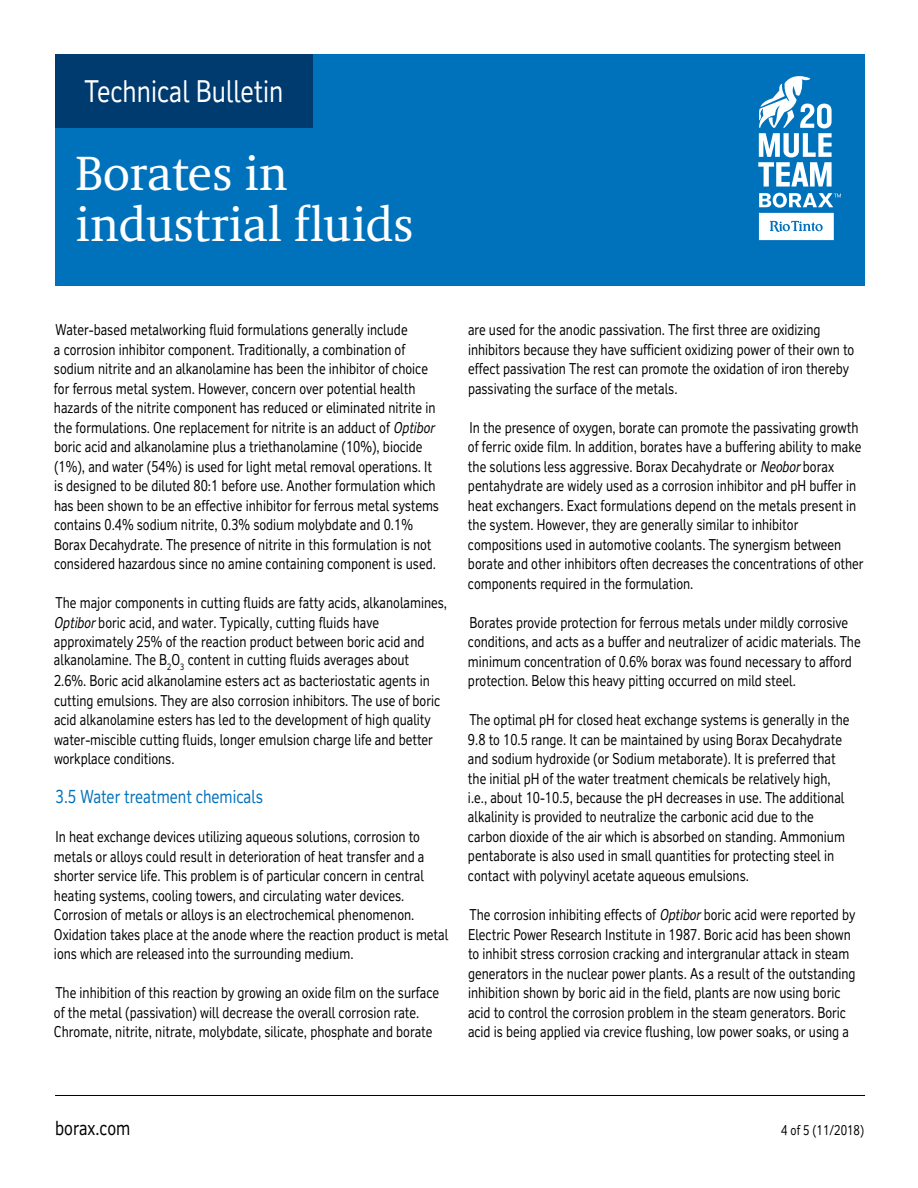
<style>
.page{position:relative;width:918px;height:1188px;background:#fff}
.page>*{position:absolute;margin:0;border:0;box-sizing:border-box;transform-origin:0 0}
.t1{font:49.5px/51px "RT Albanese";color:#fff}
.t2{font:30px "RT Vickerman";color:#fff;scale:.85 1}
.t3{font:19.5px "RT Vickerman";color:#000;scale:.85 1}
.t4{font:18px "RT Vickerman";color:#0072bc;scale:.85 1}
.t5{font:15px/19.5px "RT Vickerman";color:#000;scale:.85 1}
.t6{font:13.5px "RT Vickerman";color:#000;scale:.85 1}
.s1{font-style:italic}
</style>
<div class="page">
<div style="left:55px;top:54px;width:810px;height:231px;background:#0072bc"></div>
<hr style="left:55px;top:1095px;width:810px;height:1px;background:#000">
<svg style="left:758px;top:76px;width:74px;height:111px"></svg>
<svg style="left:759px;top:193px;width:82px;height:47px"></svg>
<div style="left:55px;top:54px;width:257px;height:73px;background:#003b70"></div>
<h2 class="t2" style="left:84px;top:73px;width:236px">Technical Bulletin</h2>
<h1 class="t1" style="left:76px;top:147px;width:339px">Borates in industrial fluids</h1>
<p class="t5" style="left:54px;top:320px;width:455px">Water-based metalworking fluid formulations generally include<br>a corrosion inhibitor component. Traditionally, a combination of sodium nitrite and an alkanolamine has been the inhibitor of choice for ferrous metal system. However, concern over potential health hazards of the nitrite component has reduced or eliminated nitrite in the formulations. One replacement for nitrite is an adduct of <span class="s1">Optibor </span>boric acid and alkanolamine plus a triethanolamine (10%), biocide (1%), and water (54%) is used for light metal removal operations. It is designed to be diluted 80:1 before use. Another formulation which has been shown to be an effective inhibitor for ferrous metal systems contains 0.4% sodium nitrite, 0.3% sodium molybdate and 0.1% Borax Decahydrate. The presence of nitrite in this formulation is not considered hazardous since no amine containing component is used.</p>
<p class="t5" style="left:54px;top:593px;width:464px">The major components in cutting fluids are fatty acids, alkanolamines,<br><span class="s1">Optibor</span> boric acid, and water. Typically, cutting fluids have approximately 25% of the reaction product between boric acid and</p>
<p class="t5" style="left:54px;top:649px;width:444px;line-height:21px">alkanolamine. The B<sub>2</sub>O<sub>3</sub> content in cutting fluids averages about<br>2.6%. Boric acid alkanolamine esters act as bacteriostatic agents in</p>
<p class="t5" style="left:54px;top:690px;width:456px">cutting emulsions. They are also corrosion inhibitors. The use of boric acid alkanolamine esters has led to the development of high quality water-miscible cutting fluids, longer emulsion charge life and better workplace conditions.</p>
<p class="t4" style="left:56px;top:786px;width:246px">3.5 Water treatment chemicals</p>
<p class="t5" style="left:54px;top:827px;width:466px">In heat exchange devices utilizing aqueous solutions, corrosion to metals or alloys could result in deterioration of heat transfer and a shorter service life. This problem is of particular concern in central heating systems, cooling towers, and circulating water devices.<br>Corrosion of metals or alloys is an electrochemical phenomenon.<br>Oxidation takes place at the anode where the reaction product is metal ions which are released into the surrounding medium.</p>
<p class="t5" style="left:54px;top:983px;width:455px">The inhibition of this reaction by growing an oxide film on the surface of the metal (passivation) will decrease the overall corrosion rate.<br>Chromate, nitrite, nitrate, molybdate, silicate, phosphate and borate</p>
<p class="t5" style="left:468px;top:320px;width:456px">are used for the anodic passivation. The first three are oxidizing inhibitors because they have sufficient oxidizing power of their own to effect passivation The rest can promote the oxidation of iron thereby passivating the surface of the metals.</p>
<p class="t5" style="left:468px;top:417px;width:467px">In the presence of oxygen, borate can promote the passivating growth of ferric oxide film. In addition, borates have a buffering ability to make the solutions less aggressive. Borax Decahydrate or <span class="s1">Neobor</span> borax pentahydrate are widely used as a corrosion inhibitor and pH buffer in heat exchangers. Exact formulations depend on the metals present in the system. However, they are generally similar to inhibitor compositions used in automotive coolants. The synergism between borate and other inhibitors often decreases the concentrations of other components required in the formulation.</p>
<p class="t5" style="left:468px;top:612px;width:464px">Borates provide protection for ferrous metals under mildly corrosive conditions, and acts as a buffer and neutralizer of acidic materials. The minimum concentration of 0.6% borax was found necessary to afford protection. Below this heavy pitting occurred on mild steel.</p>
<p class="t5" style="left:468px;top:710px;width:450px">The optimal pH for closed heat exchange systems is generally in the 9.8 to 10.5 range. It can be maintained by using Borax Decahydrate and sodium hydroxide (or Sodium metaborate). It is preferred that the initial pH of the water treatment chemicals be relatively high, i.e., about 10-10.5, because the pH decreases in use. The additional alkalinity is provided to neutralize the carbonic acid due to the carbon dioxide of the air which is absorbed on standing. Ammonium pentaborate is also used in small quantities for protecting steel in contact with polyvinyl acetate aqueous emulsions.</p>
<p class="t5" style="left:468px;top:905px;width:458px">The corrosion inhibiting effects of <span class="s1">Optibor</span> boric acid were reported by Electric Power Research Institute in 1987. Boric acid has been shown to inhibit stress corrosion cracking and intergranular attack in steam generators in the nuclear power plants. As a result of the outstanding inhibition shown by boric aid in the field, plants are now using boric acid to control the corrosion problem in the steam generators. Boric acid is being applied via crevice flushing, low power soaks, or using a</p>
<h3 class="t3" style="left:55px;top:1116px;width:90px">borax.com</h3>
<p class="t6" style="left:781px;top:1122px;width:99px">4 of 5 (11/2018)</p>
</div>
